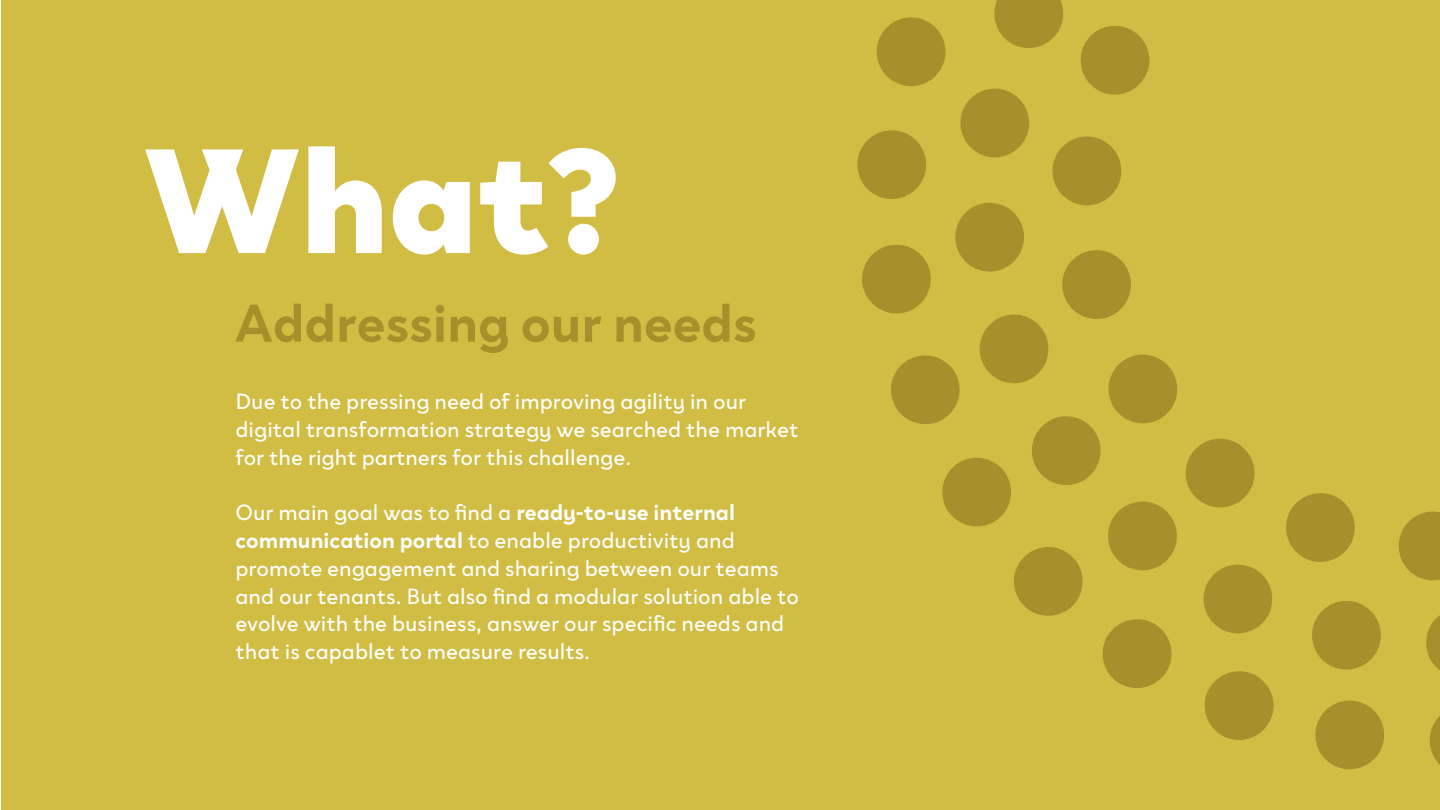
<style>
.page{position:relative;width:1440px;height:810px;background:#fff}
.page>*{position:absolute;margin:0;border:0;box-sizing:border-box;transform-origin:0 0}
.t1{font:900 151.43px "Clother";color:#fff}
.t2{font:700 54px "Clother";color:#a7902b}
.t3{font:22.5px/27.8px "Clother";color:#fff}
.s1{font-weight:700}
</style>
<div class="page">
<div style="left:2px;top:1px;width:1438px;height:809px;background:#d1bd44"></div>
<svg style="left:857px;top:1px;width:583px;height:769px"></svg>
<h1 class="t1" style="left:144px;top:112px;width:479px">What?</h1>
<h2 class="t2" style="left:235px;top:291px;width:523px">Addressing our needs</h2>
<p class="t3" style="left:236px;top:388px;width:565px">Due to the pressing need of improving agility in our digital transformation strategy we searched the market for the right partners for this challenge.</p>
<p class="t3" style="left:236px;top:499px;width:565px">Our main goal was to find a <span class="s1">ready-to-use internal communication portal</span> to enable productivity and promote engagement and sharing between our teams and our tenants. But also find a modular solution able to evolve with the business, answer our specific needs and that is capablet to measure results.</p>
</div>
